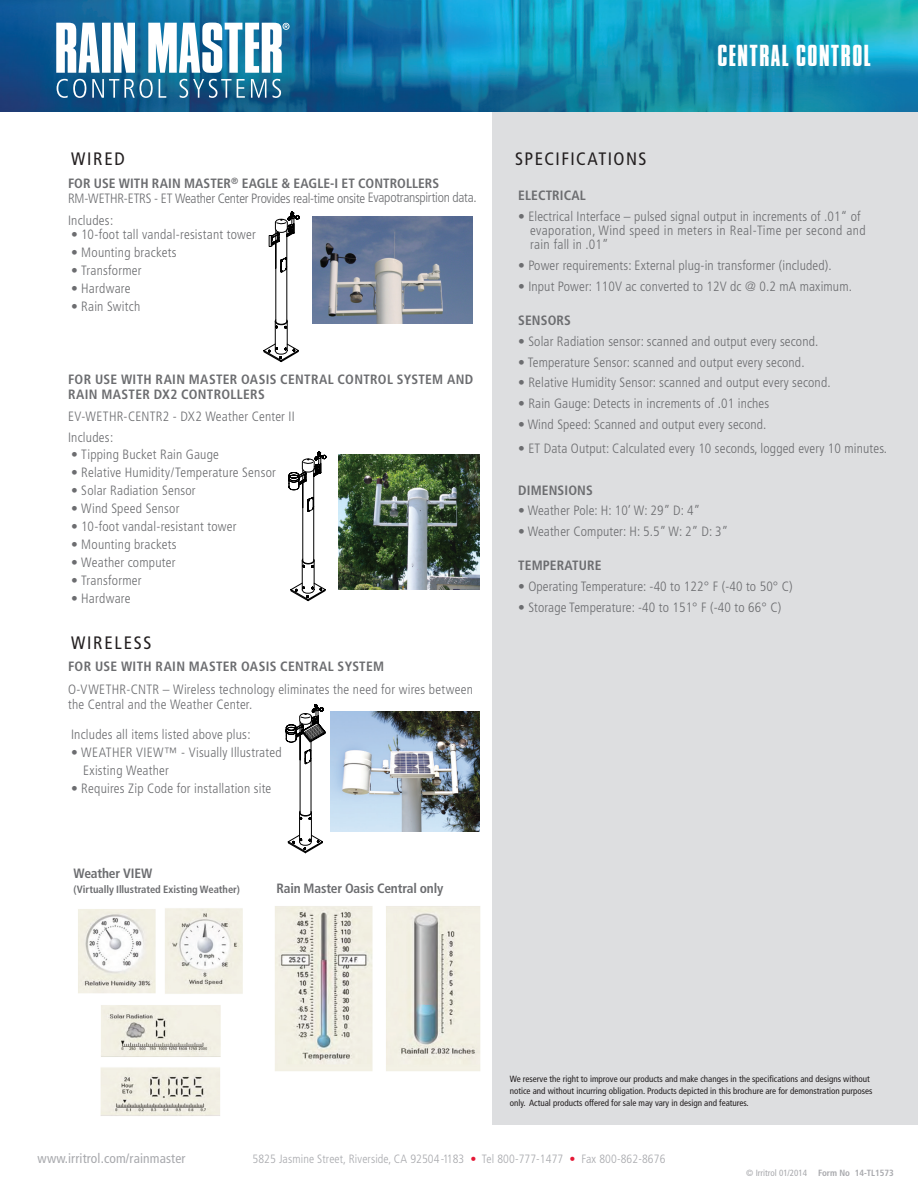
<style>
.page{position:relative;width:918px;height:1188px;background:#fff}
.page>*{position:absolute;margin:0;border:0;box-sizing:border-box;transform-origin:0 0}
.t1{font:26.55px "Compacta SHOP";letter-spacing:.08em;color:#fff}
.bullets{font:condensed 18px "Frutiger";letter-spacing:.08em;color:#231f20}
.bullets-2{font:condensed 18px "Frutiger";letter-spacing:.1em;color:#231f20}
.bullets-3{font:300 condensed 13.5px/14.2px "Frutiger";letter-spacing:.01em;color:#6c6d70}
.bullets-4{font:700 condensed 13.5px/15px "Frutiger";letter-spacing:.015em;color:#6c6d70}
.bullets-5{font:300 condensed 13.5px/15px "Frutiger";letter-spacing:-.02em;color:#6c6d70}
.t2{font:condensed 13.5px "Frutiger";letter-spacing:.01em;color:#a8a9ad}
.bullets-6{font:700 condensed 13.5px "Frutiger";letter-spacing:-.015em;color:#6c6d70}
.bullets-7{font:700 condensed 13.5px "Frutiger";letter-spacing:-.01em;color:#6c6d70}
.t3{font:300 condensed 12px "Frutiger";letter-spacing:.01em;color:#a8a9ad}
.t4{font:700 condensed 10.5px "Frutiger";letter-spacing:-.005em;color:#6c6d70}
.t5{font:condensed 9px/12px "Frutiger";color:#231f20}
.t6{font:condensed 9px "Frutiger";color:#a8a9ad}
.s1{font-weight:700}
.s2{color:#e51836}
</style>
<div class="page">
<div style="left:492px;top:87px;width:426px;height:1037px;background:#dddee0"></div>
<img style="left:0;top:0;width:918px;height:111px">
<svg style="left:57px;top:79px;width:224px;height:19px;background:#3f7a9e"></svg>
<svg style="left:56px;top:23px;width:234px;height:50px"></svg>
<img style="left:275px;top:906px;width:205px;height:165px">
<img style="left:78px;top:908px;width:165px;height:208px">
<svg style="left:263px;top:211px;width:37px;height:152px"></svg>
<svg style="left:288px;top:451px;width:39px;height:151px"></svg>
<svg style="left:285px;top:704px;width:41px;height:150px"></svg>
<img style="left:330px;top:712px;width:150px;height:120px">
<img style="left:338px;top:455px;width:142px;height:135px">
<img style="left:313px;top:217px;width:159px;height:107px">
<p class="bullets" style="left:71px;top:149px;width:55px">WIRED</p>
<p class="bullets-5" style="left:68px;top:176px;width:410px"><span class="s1">FOR USE WITH RAIN MASTER</span><sup>®</sup> <span class="s1">EAGLE &amp; EAGLE-I ET CONTROLLERS<br></span>RM-WETHR-ETRS - ET Weather Center Provides real-time onsite Evapotranspirtion data.</p>
<p class="bullets-3" style="left:68px;top:214px;width:47px">Includes:</p>
<p class="bullets-3" style="left:71px;top:227px;width:186px">• 10-foot tall vandal-resistant tower</p>
<p class="bullets-3" style="left:71px;top:245px;width:107px">• Mounting brackets</p>
<p class="bullets-3" style="left:71px;top:263px;width:72px">• Transformer</p>
<p class="bullets-3" style="left:71px;top:281px;width:61px">• Hardware</p>
<p class="bullets-3" style="left:71px;top:299px;width:71px">• Rain Switch</p>
<p class="bullets-4" style="left:68px;top:372px;width:407px">FOR USE WITH RAIN MASTER OASIS CENTRAL CONTROL SYSTEM AND<br>RAIN MASTER DX2 CONTROLLERS</p>
<p class="bullets-3" style="left:68px;top:409px;width:228px">EV-WETHR-CENTR2 - DX2 Weather Center II</p>
<p class="bullets-3" style="left:68px;top:431px;width:47px">Includes:</p>
<p class="bullets-3" style="left:71px;top:447px;width:149px">• Tipping Bucket Rain Gauge</p>
<p class="bullets-3" style="left:71px;top:465px;width:206px">• Relative Humidity/Temperature Sensor</p>
<p class="bullets-3" style="left:71px;top:483px;width:126px">• Solar Radiation Sensor</p>
<p class="bullets-3" style="left:71px;top:501px;width:110px">• Wind Speed Sensor</p>
<p class="bullets-3" style="left:71px;top:519px;width:167px">• 10-foot vandal-resistant tower</p>
<p class="bullets-3" style="left:71px;top:537px;width:107px">• Mounting brackets</p>
<p class="bullets-3" style="left:71px;top:555px;width:106px">• Weather computer</p>
<p class="bullets-3" style="left:71px;top:573px;width:72px">• Transformer</p>
<p class="bullets-3" style="left:71px;top:591px;width:61px">• Hardware</p>
<p class="bullets-2" style="left:71px;top:633px;width:82px">WIRELESS</p>
<p class="bullets-4" style="left:68px;top:659px;width:318px">FOR USE WITH RAIN MASTER OASIS CENTRAL SYSTEM</p>
<p class="bullets-3" style="left:68px;top:682px;width:407px;line-height:15px">O-VWETHR-CNTR – Wireless technology eliminates the need for wires between the Central and the Weather Center.</p>
<p class="bullets-3" style="left:71px;top:727px;width:181px">Includes all items listed above plus:</p>
<p class="bullets-3" style="left:83px;top:743px;width:200px;line-height:18px;text-indent:-12px">• WEATHER VIEW™ - Visually Illustrated<br>Existing Weather</p>
<p class="bullets-3" style="left:71px;top:781px;width:202px">• Requires Zip Code for installation site</p>
<p class="bullets-7" style="left:74px;top:866px;width:80px">Weather VIEW</p>
<p class="t4" style="left:74px;top:884px;width:168px">(Virtually Illustrated Existing Weather)</p>
<p class="bullets-6" style="left:276px;top:881px;width:168px">Rain Master Oasis Central only</p>
<p class="t1" style="left:718px;top:38px;width:154px">CENTRAL CONTROL</p>
<p class="bullets" style="left:515px;top:149px;width:133px">SPECIFICATIONS</p>
<p class="bullets-4" style="left:518px;top:188px;width:69px">ELECTRICAL</p>
<p class="bullets-3" style="left:530px;top:209px;width:337px;text-indent:-12px">• Electrical Interface – pulsed signal output in increments of .01“ of evaporation, Wind speed in meters in Real-Time per second and rain fall in .01”</p>
<p class="bullets-3" style="left:518px;top:258px;width:315px">• Power requirements: External plug-in transformer (included).</p>
<p class="bullets-3" style="left:518px;top:279px;width:335px">• Input Power: 110V ac converted to 12V dc @ 0.2 mA maximum.</p>
<p class="bullets-4" style="left:518px;top:313px;width:54px">SENSORS</p>
<p class="bullets-3" style="left:518px;top:334px;width:302px">• Solar Radiation sensor: scanned and output every second.</p>
<p class="bullets-3" style="left:518px;top:355px;width:288px">• Temperature Sensor: scanned and output every second.</p>
<p class="bullets-3" style="left:518px;top:376px;width:314px">• Relative Humidity Sensor: scanned and output every second.</p>
<p class="bullets-3" style="left:518px;top:396px;width:253px">• Rain Gauge: Detects in increments of .01 inches</p>
<p class="bullets-3" style="left:518px;top:417px;width:250px">• Wind Speed: Scanned and output every second.</p>
<p class="bullets-3" style="left:518px;top:442px;width:370px">• ET Data Output: Calculated every 10 seconds, logged every 10 minutes.</p>
<p class="bullets-4" style="left:518px;top:482px;width:76px">DIMENSIONS</p>
<p class="bullets-3" style="left:518px;top:504px;width:184px">• Weather Pole: H: 10’ W: 29” D: 4”</p>
<p class="bullets-3" style="left:518px;top:524px;width:212px">• Weather Computer: H: 5.5” W: 2” D: 3”</p>
<p class="bullets-4" style="left:518px;top:558px;width:85px">TEMPERATURE</p>
<p class="bullets-3" style="left:518px;top:580px;width:276px">• Operating Temperature: -40 to 122° F (-40 to 50° C)</p>
<p class="bullets-3" style="left:518px;top:600px;width:265px">• Storage Temperature: -40 to 151° F (-40 to 66° C)</p>
<p class="t5" style="left:510px;top:1073px;width:364px">We reserve the right to improve our products and make changes in the specifications and designs without notice and without incurring obligation. Products depicted in this brochure are for demonstration purposes only. Actual products offered for sale may vary in design and features.</p>
<p class="t2" style="left:38px;top:1150px;width:149px">www.irritrol.com/rainmaster</p>
<p class="t3" style="left:253px;top:1152px;width:414px">5825 Jasmine Street, Riverside, CA 92504-1183 <span class="s2">•</span> Tel 800-777-1477 <span class="s2">•</span> Fax 800-862-8676</p>
<p class="t6" style="left:746px;top:1167px;width:149px">© Irritrol 01/2014 <span class="s1">Form No 14-TL1573</span></p>
</div>
